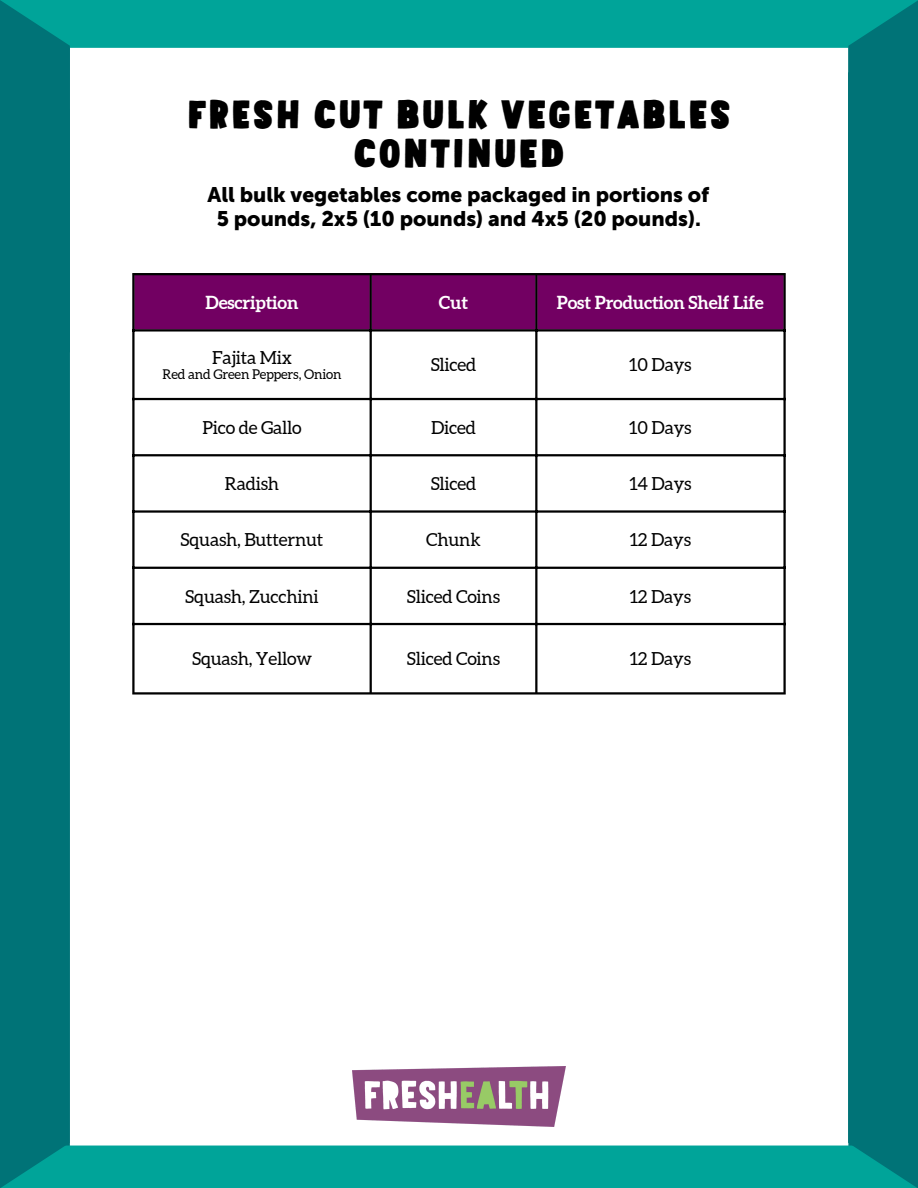
<style>
.page{position:relative;width:918px;height:1188px;background:#fff}
.page>*{position:absolute;margin:0;border:0;box-sizing:border-box;transform-origin:0 0}
.t1{font:700 39px "Mr Dodo";color:#000}
.t2{font:21px "Museo Sans 900";color:#000}
.t3{font:18px "Aleo";letter-spacing:-.01em;color:#000}
.t4{font:700 18px "Aleo";letter-spacing:-.01em;color:#fff}
.t5{font:13.5px "Aleo";letter-spacing:-.01em;color:#000}
</style>
<div class="page">
<div style="left:70px;top:1146px;width:778px;height:42px;background:#00a499"></div>
<div style="left:70px;top:0;width:778px;height:48px;background:#00a499"></div>
<svg style="left:848px;top:736px;width:70px;height:452px;background:#007679"></svg>
<div style="left:0;top:352px;width:70px;height:836px;background:#007377"></div>
<div style="left:0;top:0;width:70px;height:352px;background:#007377"></div>
<div style="left:848px;top:0;width:70px;height:736px;background:#007377"></div>
<div style="left:135px;top:275px;width:648px;height:54px;background:#720062"></div>
<hr style="left:132px;top:275px;width:3px;height:417px;background:#000">
<hr style="left:370px;top:275px;width:2px;height:417px;background:#000">
<hr style="left:535px;top:275px;width:2px;height:417px;background:#000">
<hr style="left:783px;top:275px;width:3px;height:417px;background:#000">
<hr style="left:132px;top:273px;width:654px;height:2px;background:#000">
<hr style="left:132px;top:329px;width:654px;height:3px;background:#000">
<hr style="left:132px;top:398px;width:654px;height:2px;background:#000">
<hr style="left:132px;top:454px;width:654px;height:2px;background:#000">
<hr style="left:132px;top:510px;width:654px;height:3px;background:#000">
<hr style="left:132px;top:567px;width:654px;height:2px;background:#000">
<hr style="left:132px;top:623px;width:654px;height:2px;background:#000">
<hr style="left:132px;top:692px;width:654px;height:3px;background:#000">
<img style="left:353px;top:1067px;width:212px;height:59px">
<p class="t1" style="left:186px;top:89px;width:547px">FRESH CUT BULK VEGETABLES</p>
<p class="t1" style="left:353px;top:127px;width:214px">CONTINUED</p>
<p class="t2" style="left:208px;top:183px;width:503px">All bulk vegetables come packaged in portions of</p>
<p class="t2" style="left:217px;top:206px;width:486px">5 pounds, 2x5 (10 pounds) and 4x5 (20 pounds).</p>
<p class="t4" style="left:206px;top:292px;width:94px">Description</p>
<p class="t4" style="left:439px;top:292px;width:31px">Cut</p>
<p class="t4" style="left:557px;top:292px;width:208px">Post Production Shelf Life</p>
<p class="t3" style="left:212px;top:348px;width:82px">Fajita Mix</p>
<p class="t5" style="left:162px;top:367px;width:181px">Red and Green Peppers, Onion</p>
<p class="t3" style="left:431px;top:354px;width:47px">Sliced</p>
<p class="t3" style="left:629px;top:354px;width:64px">10 Days</p>
<p class="t3" style="left:202px;top:417px;width:101px">Pico de Gallo</p>
<p class="t3" style="left:431px;top:417px;width:46px">Diced</p>
<p class="t3" style="left:629px;top:417px;width:64px">10 Days</p>
<p class="t3" style="left:225px;top:474px;width:56px">Radish</p>
<p class="t3" style="left:431px;top:474px;width:47px">Sliced</p>
<p class="t3" style="left:629px;top:474px;width:64px">14 Days</p>
<p class="t3" style="left:181px;top:530px;width:144px">Squash, Butternut</p>
<p class="t3" style="left:426px;top:530px;width:56px">Chunk</p>
<p class="t3" style="left:630px;top:530px;width:63px">12 Days</p>
<p class="t3" style="left:185px;top:586px;width:135px">Squash, Zucchini</p>
<p class="t3" style="left:407px;top:586px;width:95px">Sliced Coins</p>
<p class="t3" style="left:630px;top:586px;width:63px">12 Days</p>
<p class="t3" style="left:192px;top:648px;width:121px">Squash, Yellow</p>
<p class="t3" style="left:407px;top:648px;width:95px">Sliced Coins</p>
<p class="t3" style="left:630px;top:648px;width:63px">12 Days</p>
</div>
